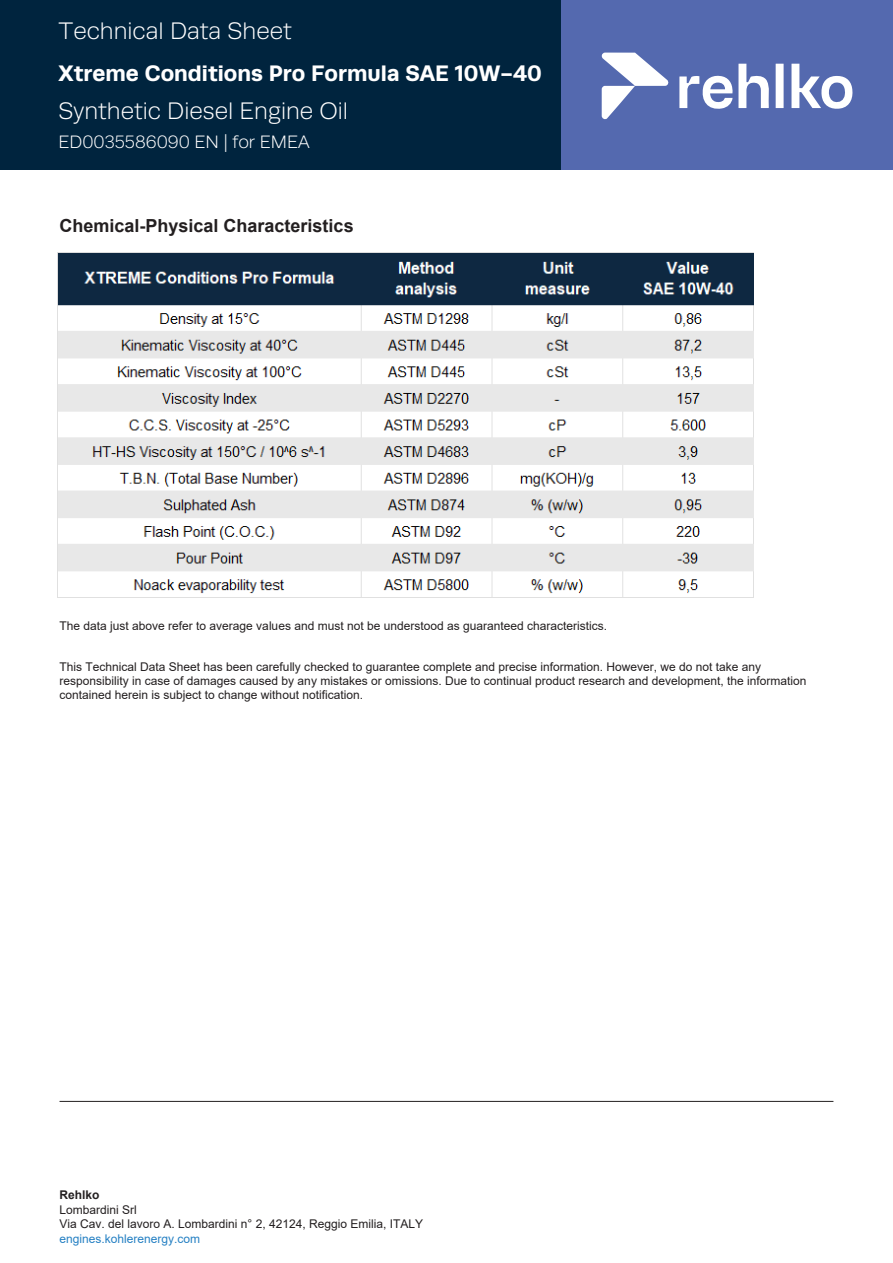
<style>
.page{position:relative;width:893px;height:1263px;background:#fff}
.page>*{position:absolute;margin:0;border:0;box-sizing:border-box;transform-origin:0 0}
.t1{font:300 24px "Runda";color:#fff}
.t2{font:700 22.5px "Runda";color:#fff}
.Titolo_1{font:700 18px "Arial";color:#231f20}
.t3{font:300 18px "Runda";color:#fff}
.Testo{font:12px/14.4px "Arial";color:#231f20}
.t4{font:12px "Arial";color:#2580c3}
.t5{font:700 12px "Arial";color:#231f20}
</style>
<div class="page">
<div style="left:0;top:0;width:561px;height:170px;background:#00243e"></div>
<div style="left:561px;top:0;width:332px;height:170px;background:#5469af"></div>
<svg style="left:601px;top:53px;width:68px;height:67px"></svg>
<svg style="left:791px;top:64px;width:62px;height:45px"></svg>
<svg style="left:679px;top:64px;width:105px;height:45px"></svg>
<hr style="left:60px;top:1101px;width:773px;height:1px;background:#231f20">
<img style="left:57px;top:253px;width:696px;height:344px">
<h1 class="t1" style="left:59px;top:17px;width:235px">Technical Data Sheet</h1>
<h2 class="t2" style="left:59px;top:59px;width:485px">Xtreme Conditions Pro Formula SAE 10W-40</h2>
<h1 class="t1" style="left:59px;top:98px;width:291px">Synthetic Diesel Engine Oil</h1>
<h3 class="t3" style="left:59px;top:132px;width:253px">ED0035586090 EN | for EMEA</h3>
<p class="Titolo_1" style="left:60px;top:213px;width:296px">Chemical-Physical Characteristics</p>
<p class="Testo" style="left:60px;top:619px;width:549px">The data just above refer to average values and must not be understood as guaranteed characteristics.</p>
<p class="Testo" style="left:60px;top:659px;width:748px">This Technical Data Sheet has been carefully checked to guarantee complete and precise information. However, we do not take any responsibility in case of damages caused by any mistakes or omissions. Due to continual product research and development, the information contained herein is subject to change without notification.</p>
<p class="t5" style="left:60px;top:1187px;width:42px">Rehlko</p>
<p class="Testo" style="left:60px;top:1202px;width:365px">Lombardini Srl<br>Via Cav. del lavoro A. Lombardini n° 2, 42124, Reggio Emilia, ITALY</p>
<p class="t4" style="left:60px;top:1230px;width:142px">engines.kohlerenergy.com</p>
</div>
